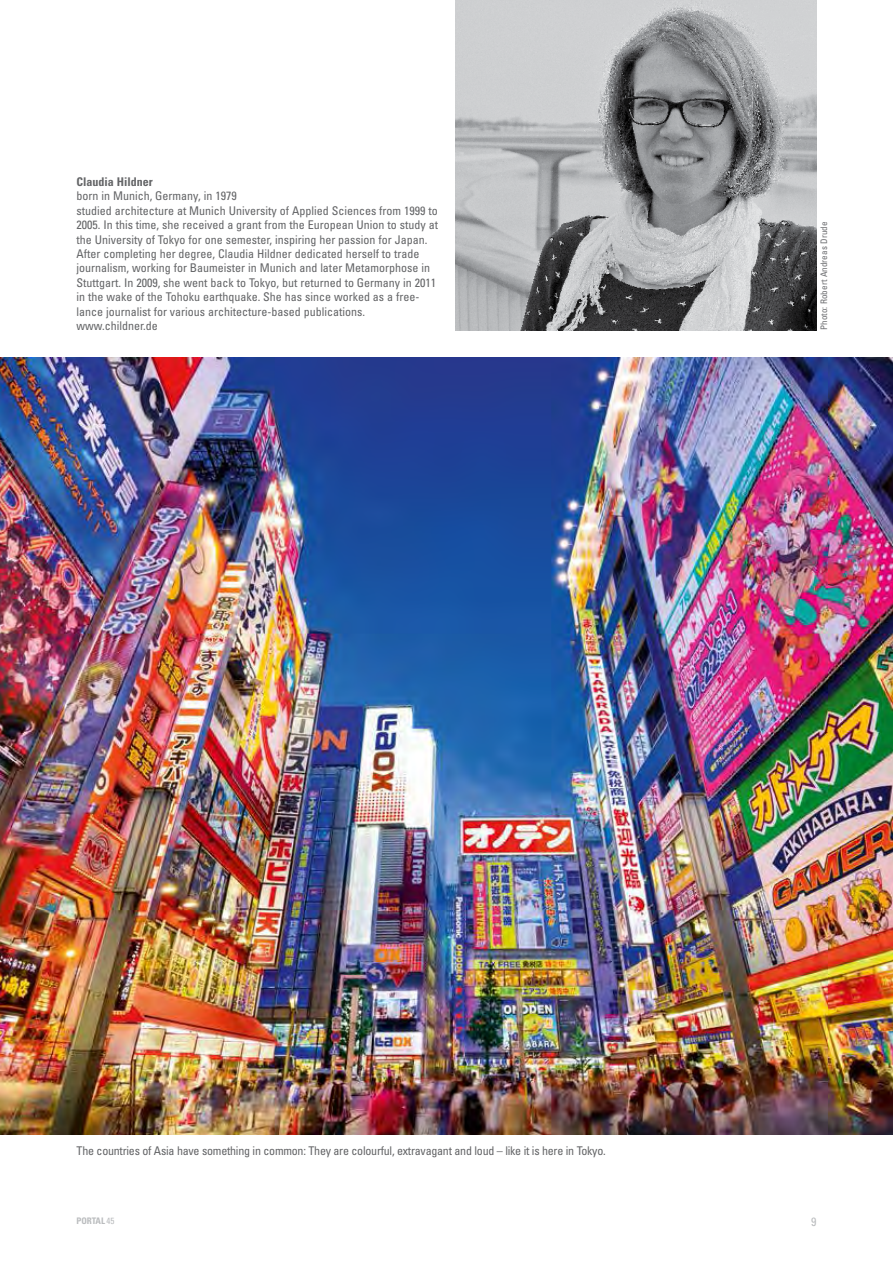
<style>
.page{position:relative;width:893px;height:1263px;background:#fff}
.page>*{position:absolute;margin:0;border:0;box-sizing:border-box;transform-origin:0 0}
.t1{font:condensed 12px/14.4px "Univers LT Std";color:#636466}
.t2{font:condensed 12px "Univers LT Std";letter-spacing:-.02em;color:#636466}
.t3{font:700 condensed 12px "Univers LT Std";color:#636466}
.t4{font:condensed 12px "Univers LT Std";color:#babcbe}
.t5{font:condensed 9px "Univers LT Std";letter-spacing:.01em;color:#6d6e71}
.t6{font:700 condensed 9px "Univers LT Std";letter-spacing:-.01em;color:#babcbe}
.s1{font-weight:400}
</style>
<div class="page">
<img style="left:0;top:357px;width:893px;height:777px">
<img style="left:455px;top:0;width:361px;height:330px">
<p class="t3" style="left:77px;top:174px;width:78px">Claudia Hildner</p>
<p class="t1" style="left:77px;top:189px;width:363px">born in Munich, Germany, in 1979<br>studied architecture at Munich University of Applied Sciences from 1999 to 2005. In this time, she received a grant from the European Union to study at the University of Tokyo for one semester, inspiring her passion for Japan.<br>After completing her degree, Claudia Hildner dedicated herself to trade journalism, working for Baumeister in Munich and later Metamorphose in Stuttgart. In 2009, she went back to Tokyo, but returned to Germany in 2011 in the wake of the Tohoku earthquake. She has since worked as a free&shy;lance journalist for various architecture-based publications. www.childner.de</p>
<p class="t5" style="left:818px;top:330px;width:110px;rotate:-90deg">Photo: Robert Andreas Drude</p>
<p class="t2" style="left:77px;top:1143px;width:531px">The countries of Asia have something in common: They are colourful, extravagant and loud – like it is here in Tokyo.</p>
<p class="t6" style="left:77px;top:1215px;width:39px">PORTAL <span class="s1">45</span></p>
<p class="t4" style="left:811px;top:1214px;width:7px">9</p>
</div>
